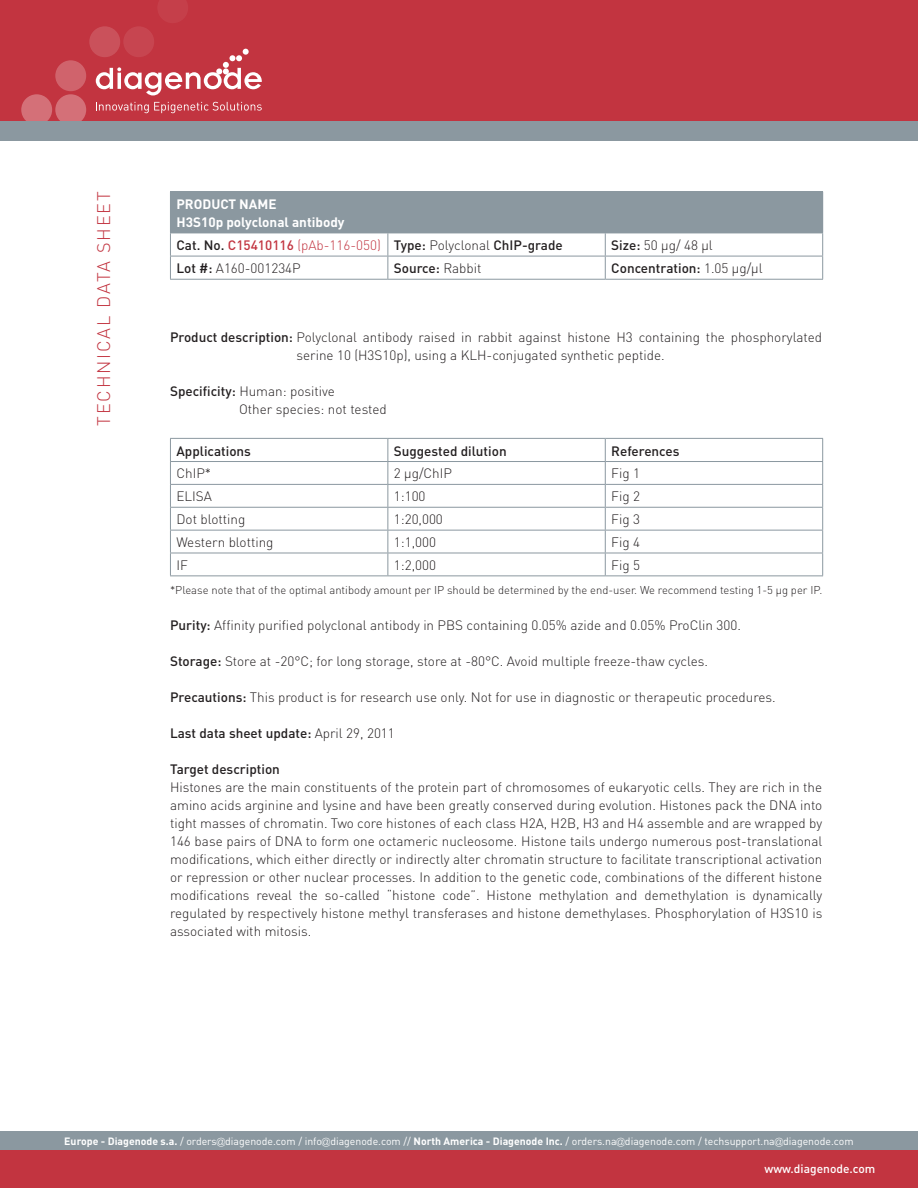
<style>
.page{position:relative;width:918px;height:1188px;background:#fff}
.page>*{position:absolute;margin:0;border:0;box-sizing:border-box;transform-origin:0 0}
.BODY{font:300 18px "DIN";letter-spacing:.1em;color:#c23440}
.BODY-2{font:300 13.5px/18px "DIN";color:#231f20}
.TAB{font:300 13.5px "DIN";color:#231f20}
.TAB-2{font:500 13.5px "DIN";color:#231f20}
.BODY-3{font:500 13.5px "DIN";color:#231f20}
.BODY-4{font:700 13.5px "DIN";color:#fff}
.TAB-3{font:300 13.5px "DIN";color:#c23440}
.t1{font:500 12px "DIN";color:#fff}
.BODY-5{font:300 11.25px "DIN";color:#231f20}
.t2{font:10.5px "DIN";color:#fff}
.s1{font-weight:500;color:#231f20}
.s2{font-weight:500}
.s3{font-weight:300}
.s4{font-weight:700}
.s5{font-family:"Gill Sans";font-weight:300}
</style>
<div class="page">
<div style="left:0;top:1131px;width:918px;height:20px;background:#8b98a0"></div>
<div style="left:0;top:0;width:918px;height:121px;background:#c23440"></div>
<div style="left:55px;top:94px;width:31px;height:31px;background:#d47078;border-radius:50%"></div>
<div style="left:21px;top:94px;width:31px;height:31px;background:#d47078;border-radius:50%"></div>
<div style="left:55px;top:60px;width:31px;height:31px;background:#d0636c;border-radius:50%"></div>
<div style="left:89px;top:26px;width:31px;height:31px;background:#ca515b;border-radius:50%"></div>
<div style="left:123px;top:26px;width:31px;height:31px;background:#c74550;border-radius:50%"></div>
<svg style="left:158px;top:0;width:30px;height:23px"></svg>
<div style="left:0;top:121px;width:918px;height:20px;background:#8b98a0"></div>
<div style="left:0;top:1151px;width:918px;height:37px;background:#c23440"></div>
<svg style="left:96px;top:49px;width:166px;height:46px"></svg>
<svg style="left:96px;top:102px;width:166px;height:11px"></svg>
<div style="left:170px;top:192px;width:653px;height:41px;background:#8b98a0"></div>
<hr style="left:170px;top:191px;width:218px;height:1px;background:#8b98a0">
<hr style="left:388px;top:191px;width:217px;height:1px;background:#8b98a0">
<hr style="left:605px;top:191px;width:218px;height:1px;background:#8b98a0">
<hr style="left:170px;top:233px;width:218px;height:1px;background:#8b98a0">
<hr style="left:388px;top:233px;width:217px;height:1px;background:#8b98a0">
<hr style="left:605px;top:233px;width:218px;height:1px;background:#8b98a0">
<hr style="left:170px;top:256px;width:218px;height:1px;background:#8b98a0">
<svg style="left:170px;top:233px;width:1px;height:46px"></svg>
<hr style="left:388px;top:256px;width:217px;height:1px;background:#8b98a0">
<svg style="left:387px;top:233px;width:1px;height:46px"></svg>
<hr style="left:605px;top:256px;width:218px;height:1px;background:#8b98a0">
<svg style="left:605px;top:233px;width:1px;height:46px"></svg>
<svg style="left:822px;top:233px;width:1px;height:46px"></svg>
<hr style="left:170px;top:279px;width:218px;height:1px;background:#8b98a0">
<hr style="left:388px;top:279px;width:217px;height:1px;background:#8b98a0">
<hr style="left:605px;top:279px;width:218px;height:1px;background:#8b98a0">
<hr style="left:170px;top:438px;width:218px;height:1px;background:#8b98a0">
<hr style="left:388px;top:438px;width:217px;height:1px;background:#8b98a0">
<hr style="left:605px;top:438px;width:218px;height:1px;background:#8b98a0">
<hr style="left:170px;top:461px;width:218px;height:1px;background:#8b98a0">
<hr style="left:388px;top:461px;width:217px;height:1px;background:#8b98a0">
<hr style="left:605px;top:461px;width:218px;height:1px;background:#8b98a0">
<hr style="left:170px;top:484px;width:218px;height:1px;background:#8b98a0">
<hr style="left:388px;top:484px;width:217px;height:1px;background:#8b98a0">
<hr style="left:605px;top:484px;width:218px;height:1px;background:#8b98a0">
<hr style="left:170px;top:507px;width:218px;height:1px;background:#8b98a0">
<hr style="left:388px;top:507px;width:217px;height:1px;background:#8b98a0">
<hr style="left:605px;top:507px;width:218px;height:1px;background:#8b98a0">
<hr style="left:170px;top:530px;width:218px;height:1px;background:#8b98a0">
<hr style="left:388px;top:530px;width:217px;height:1px;background:#8b98a0">
<hr style="left:605px;top:530px;width:218px;height:1px;background:#8b98a0">
<hr style="left:170px;top:553px;width:218px;height:1px;background:#8b98a0">
<svg style="left:170px;top:439px;width:1px;height:136px"></svg>
<hr style="left:388px;top:553px;width:217px;height:1px;background:#8b98a0">
<svg style="left:387px;top:439px;width:1px;height:136px"></svg>
<hr style="left:605px;top:553px;width:218px;height:1px;background:#8b98a0">
<svg style="left:605px;top:439px;width:1px;height:136px"></svg>
<svg style="left:822px;top:439px;width:1px;height:136px"></svg>
<hr style="left:170px;top:575px;width:218px;height:1px;background:#8b98a0">
<hr style="left:388px;top:575px;width:217px;height:1px;background:#8b98a0">
<hr style="left:605px;top:575px;width:218px;height:1px;background:#8b98a0">
<p class="BODY" style="left:93px;top:426px;width:236px;rotate:-90deg">TECHNICAL DATA SHEET</p>
<p class="BODY-4" style="left:176px;top:195px;width:102px">PRODUCT NAME</p>
<p class="BODY-4" style="left:176px;top:213px;width:170px">H3S10p polyclonal antibody</p>
<p class="TAB-3" style="left:176px;top:237px;width:206px"><span class="s1">Cat. No.</span> <span class="s2">C15410116</span> (pAb-116-050)</p>
<p class="TAB-2" style="left:394px;top:237px;width:171px">Type: <span class="s3">Polyclonal</span> ChIP-grade</p>
<p class="TAB" style="left:611px;top:237px;width:103px"><span class="s2">Size:</span> 50 μg/ 48 μl</p>
<p class="TAB" style="left:176px;top:260px;width:126px"><span class="s2">Lot #:</span> A160-001234P</p>
<p class="TAB-2" style="left:394px;top:260px;width:89px">Source: <span class="s3">Rabbit</span></p>
<p class="TAB-2" style="left:611px;top:260px;width:153px">Concentration: <span class="s3">1.05 μg/μl</span></p>
<p class="BODY-2" style="left:296px;top:328px;width:527px;text-indent:-126px"><span class="s2">Product description:</span> Polyclonal antibody raised in rabbit against histone H3 containing the phosphorylated serine 10 (H3S10p), using a KLH-conjugated synthetic peptide.</p>
<p class="BODY-2" style="left:170px;top:382px;width:166px"><span class="s2">Specificity:</span> Human: positive</p>
<p class="BODY-2" style="left:239px;top:400px;width:149px">Other species: not tested</p>
<p class="TAB-2" style="left:176px;top:442px;width:76px">Applications</p>
<p class="TAB-2" style="left:394px;top:442px;width:114px">Suggested dilution</p>
<p class="TAB-2" style="left:611px;top:442px;width:70px">References</p>
<p class="TAB" style="left:176px;top:465px;width:36px">ChIP*</p>
<p class="TAB" style="left:394px;top:465px;width:60px">2 μg/ChIP</p>
<p class="TAB" style="left:611px;top:465px;width:30px">Fig 1</p>
<p class="TAB" style="left:176px;top:488px;width:37px">ELISA</p>
<p class="TAB" style="left:394px;top:488px;width:33px">1:100</p>
<p class="TAB" style="left:611px;top:488px;width:30px">Fig 2</p>
<p class="TAB" style="left:176px;top:511px;width:70px">Dot blotting</p>
<p class="TAB" style="left:394px;top:511px;width:51px">1:20,000</p>
<p class="TAB" style="left:611px;top:511px;width:30px">Fig 3</p>
<p class="TAB" style="left:176px;top:534px;width:99px">Western blotting</p>
<p class="TAB" style="left:394px;top:534px;width:44px">1:1,000</p>
<p class="TAB" style="left:611px;top:534px;width:30px">Fig 4</p>
<p class="TAB" style="left:176px;top:557px;width:13px">IF</p>
<p class="TAB" style="left:394px;top:557px;width:44px">1:2,000</p>
<p class="TAB" style="left:611px;top:557px;width:30px">Fig 5</p>
<p class="BODY-5" style="left:170px;top:583px;width:654px">*Please note that of the optimal antibody amount per IP should be determined by the end-user. We recommend testing 1-5 µg per IP.</p>
<p class="BODY-2" style="left:170px;top:616px;width:572px"><span class="s2">Purity:</span> Affinity purified polyclonal antibody in PBS containing 0.05% azide and 0.05% ProClin 300.</p>
<p class="BODY-2" style="left:170px;top:652px;width:540px"><span class="s2">Storage:</span> Store at -20°C; for long storage, store at -80°C. Avoid multiple freeze-thaw cycles.</p>
<p class="BODY-2" style="left:170px;top:688px;width:607px"><span class="s2">Precautions:</span> This product is for research use only. Not for use in diagnostic or therapeutic procedures.</p>
<p class="BODY-3" style="left:170px;top:724px;width:226px">Last data sheet update: <span class="s3">April 29, 2011</span></p>
<p class="BODY-3" style="left:170px;top:760px;width:111px">Target description</p>
<p class="BODY-2" style="left:170px;top:778px;width:654px;text-align:justify">Histones are the main constituents of the protein part of chromosomes of eukaryotic cells. They are rich in the amino acids arginine and lysine and have been greatly conserved during evolution. Histones pack the DNA into tight masses of chromatin. Two core histones of each class H2A, H2B, H3 and H4 assemble and are wrapped by 146 base pairs of DNA to form one octameric nucleosome. Histone tails undergo numerous post-translational modifications, which either directly or indirectly alter chromatin structure to facilitate transcriptional activation or repression or other nuclear processes. In addition to the genetic code, combinations of the different histone modifications reveal the so-called “histone code”. Histone methylation and demethylation is dynamically regulated by respectively histone methyl transferases and histone demethylases. Phosphorylation of H3S10 is associated with mitosis.</p>
<p class="t2" style="left:64px;top:1134px;width:791px"><span class="s4">Europe - Diagenode s.a.</span> / orders<span class="s5">@</span>diagenode.com / info<span class="s5">@</span>diagenode.com // <span class="s4">North America - Diagenode Inc.</span> / orders.na<span class="s5">@</span>diagenode.com / techsupport.na<span class="s5">@</span>diagenode.com</p>
<p class="t1" style="left:764px;top:1161px;width:113px">www.diagenode.com</p>
</div>
